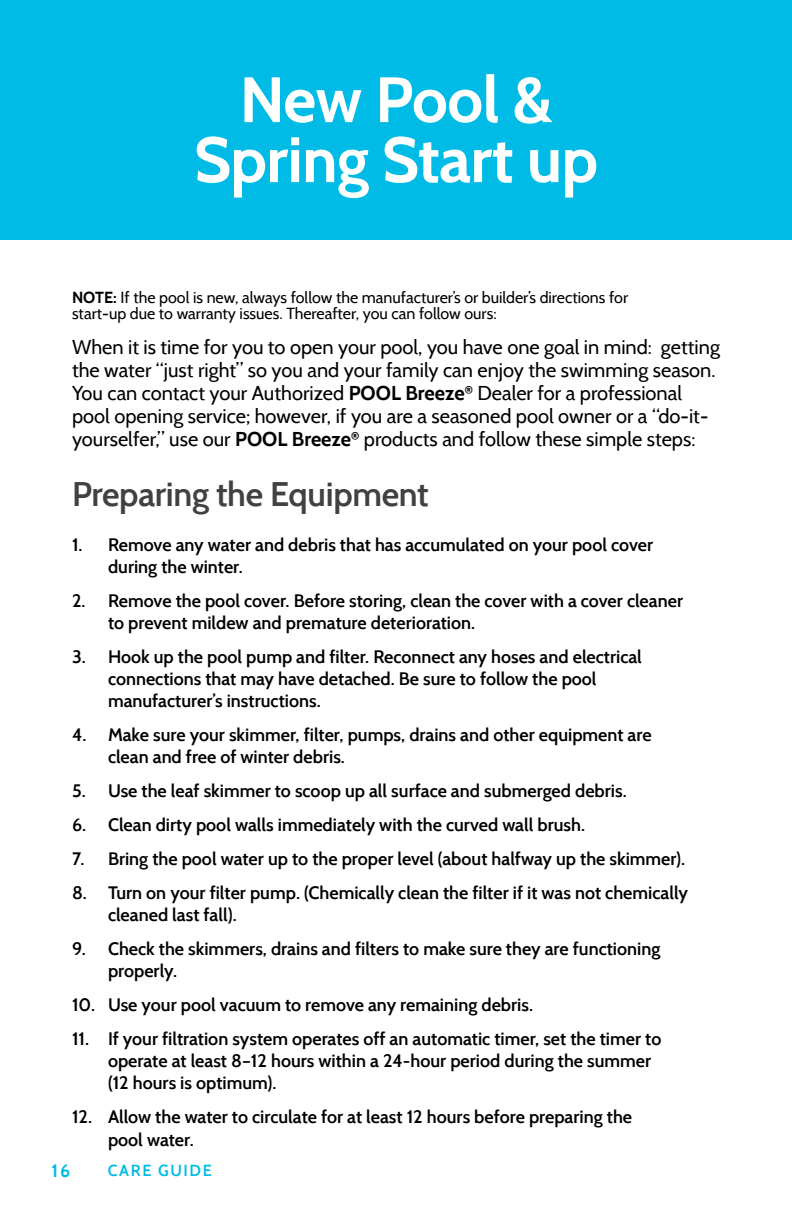
<style>
.page{position:relative;width:792px;height:1224px;background:#fff}
.page>*{position:absolute;margin:0;border:0;box-sizing:border-box;transform-origin:0 0}
.t1{font:700 64px/60px "Cabin";letter-spacing:-.01em;color:#fff;text-align:center}
.t2{font:600 34px "Cabin";letter-spacing:-.01em;color:#414042}
.t3{font:20px/23px "Cabin";color:#000}
.t4{font:600 18px/22px "Cabin";color:#000}
.t5{font:700 18px "Cabin";color:#00bbe5}
.t6{font:16px/16px "Cabin";color:#000}
.t7{font:600 16px "Cabin";letter-spacing:.1em;color:#00bbe5}
.s1{font-weight:700}
</style>
<div class="page">
<div style="left:0;top:0;width:792px;height:240px;background:#00bbe5"></div>
<h1 class="t1" style="left:194px;top:70px;width:405px">New Pool &amp;<br>Spring Start up</h1>
<p class="t6" style="left:72px;top:290px;width:558px"><span class="s1">NOTE:</span> If the pool is new, always follow the manufacturer’s or builder’s directions for start-up due to warranty issues. Thereafter, you can follow ours:</p>
<p class="t3" style="left:72px;top:336px;width:650px">When it is time for you to open your pool, you have one goal in mind: getting the water “just right” so you and your family can enjoy the swimming season.<br>You can contact your Authorized <span class="s1">POOL Breeze</span><sup>®</sup> Dealer for a professional pool opening service; however, if you are a seasoned pool owner or a “do-it&shy;yourselfer,” use our <span class="s1">POOL Breeze</span><sup>®</sup> products and follow these simple steps:</p>
<h2 class="t2" style="left:72px;top:474px;width:358px">Preparing the Equipment</h2>
<p class="t4" style="left:108px;top:534px;width:547px;text-indent:-36px">1. Remove any water and debris that has accumulated on your pool cover during the winter.</p>
<p class="t4" style="left:108px;top:590px;width:577px;text-indent:-36px">2. Remove the pool cover. Before storing, clean the cover with a cover cleaner to prevent mildew and premature deterioration.</p>
<p class="t4" style="left:108px;top:646px;width:535px;text-indent:-36px">3. Hook up the pool pump and filter. Reconnect any hoses and electrical connections that may have detached. Be sure to follow the pool manufacturer’s instructions.</p>
<p class="t4" style="left:108px;top:724px;width:545px;text-indent:-36px">4. Make sure your skimmer, filter, pumps, drains and other equipment are clean and free of winter debris.</p>
<p class="t4" style="left:72px;top:780px;width:556px">5. Use the leaf skimmer to scoop up all surface and submerged debris.</p>
<p class="t4" style="left:72px;top:814px;width:515px">6. Clean dirty pool walls immediately with the curved wall brush.</p>
<p class="t4" style="left:72px;top:848px;width:615px">7. Bring the pool water up to the proper level (about halfway up the skimmer).</p>
<p class="t4" style="left:108px;top:882px;width:582px;text-indent:-36px">8. Turn on your filter pump. (Chemically clean the filter if it was not chemically cleaned last fall).</p>
<p class="t4" style="left:108px;top:938px;width:554px;text-indent:-36px">9. Check the skimmers, drains and filters to make sure they are functioning properly.</p>
<p class="t4" style="left:72px;top:994px;width:463px">10. Use your pool vacuum to remove any remaining debris.</p>
<p class="t4" style="left:108px;top:1028px;width:555px;text-indent:-36px">11. If your filtration system operates off an automatic timer, set the timer to operate at least 8–12 hours within a 24-hour period during the summer (12 hours is optimum).</p>
<p class="t4" style="left:108px;top:1106px;width:526px;line-height:23px;text-indent:-36px">12. Allow the water to circulate for at least 12 hours before preparing the pool water.</p>
<p class="t5" style="left:52px;top:1159px;width:20px">16</p>
<p class="t7" style="left:108px;top:1161px;width:105px">CARE GUIDE</p>
</div>
